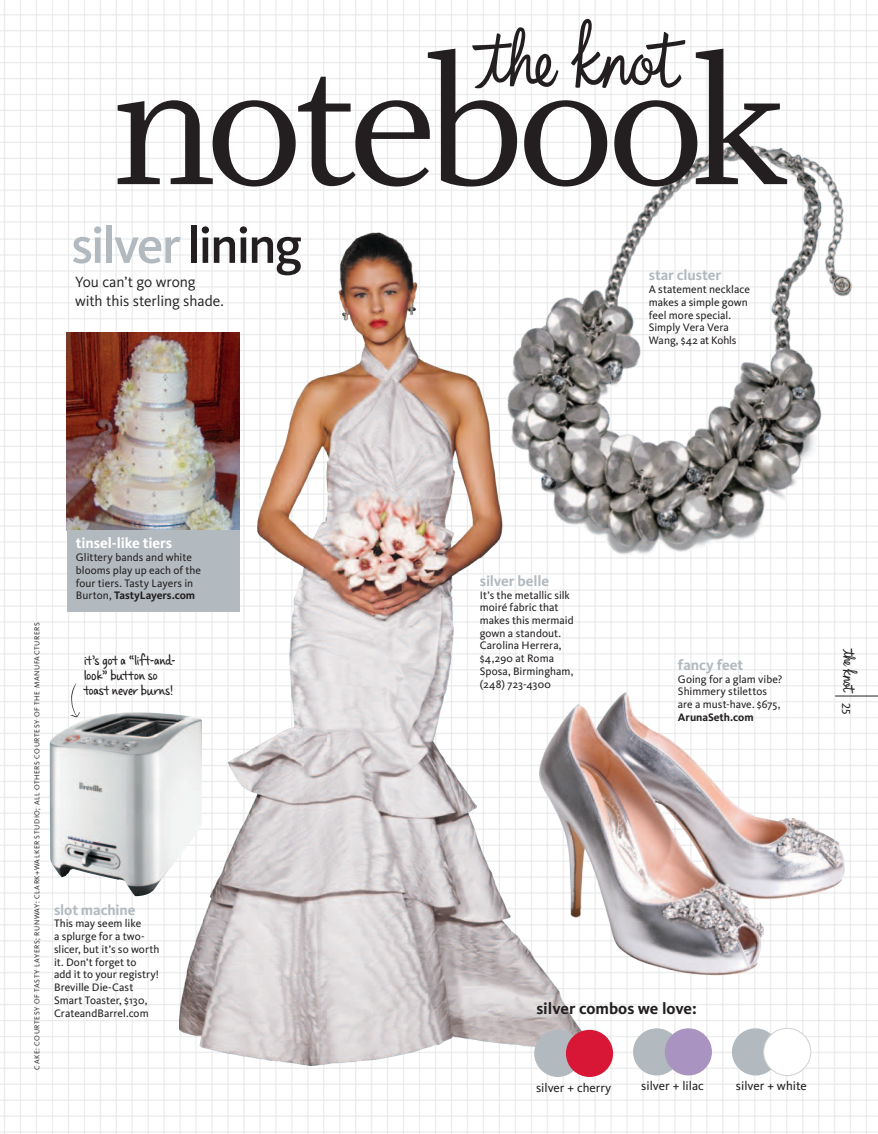
<style>
.page{position:relative;width:878px;height:1134px;background:#fff}
.page>*{position:absolute;margin:0;border:0;box-sizing:border-box;transform-origin:0 0}
.t1{font:201.6px "Whitman Roman LF";letter-spacing:-.035em;color:#231f20}
.t2{font:82.8px "The Knot Logo PS Large Above 36 pt";color:#231f20}
.t3{font:500 52.5px "Kievit";letter-spacing:-.045em;color:#b2bac0}
.t4{font:19.5px/15px "Casino Hand";letter-spacing:-.01em;color:#231f20}
.t5{font:18px "The Knot Logo PS Small Below 36 pt";color:#231f20}
.t6{font:700 16.5px "Kievit";color:#231f20}
.t7{font:15.3px/19.5px "Kievit";color:#231f20}
.t8{font:700 15px "Kievit";letter-spacing:-.005em;color:#b2bac0}
.t9{font:700 15px "Kievit";letter-spacing:-.01em;color:#fff}
.t10{font:12.75px "Kievit";color:#231f20}
.t11{font:12px "Kievit Book SC";color:#231f20}
.t12{font:11.25px/12.8px "Kievit";color:#231f20}
.t13{font:700 11.25px "Kievit";letter-spacing:-.005em;color:#231f20}
.t14{font:7.5px "Kievit";letter-spacing:.075em;color:#231f20}
.s1{color:#231f20}
.s2{font-weight:700}
</style>
<div class="page">
<img style="left:0;top:0;width:878px;height:1134px">
<img style="left:179px;top:204px;width:464px;height:904px">
<img style="left:67px;top:332px;width:172px;height:198px">
<img style="left:50px;top:712px;width:152px;height:185px">
<img style="left:537px;top:692px;width:309px;height:290px">
<hr style="left:835px;top:696px;width:43px;height:1px;background:#231f20">
<svg style="left:71px;top:682px;width:9px;height:36px"></svg>
<div style="left:534px;top:1030px;width:47px;height:47px;background:#b2bac0;border-radius:50%"></div>
<div style="left:566px;top:1030px;width:47px;height:47px;background:#d81635;border-radius:50%"></div>
<div style="left:633px;top:1028px;width:47px;height:47px;background:#b2bac0;border-radius:50%"></div>
<div style="left:664px;top:1028px;width:48px;height:47px;background:#a994c1;border-radius:50%"></div>
<div style="left:731px;top:1028px;width:48px;height:47px;background:#b2bac0;border-radius:50%"></div>
<div style="left:763px;top:1028px;width:47px;height:47px;background:#fff;border-radius:50%"></div>
<div style="left:763px;top:1028px;width:48px;height:48px;border:1px solid #d0d1cf;border-radius:50%"></div>
<div style="left:67px;top:530px;width:172px;height:82px;background:#b2bac0"></div>
<img style="left:490px;top:90px;width:388px;height:497px">
<h2 class="t2" style="left:470px;top:8px;width:218px">k</h2>
<h1 class="t1" style="left:111px;top:12px;width:676px">notebook</h1>
<h3 class="t3" style="left:71px;top:213px;width:233px">silver <span class="s1">lining</span></h3>
<h3 class="t7" style="left:75px;top:272px;width:150px">You can’t go wrong with this sterling shade.</h3>
<h3 class="t8" style="left:648px;top:266px;width:74px">star cluster</h3>
<p class="t12" style="left:648px;top:283px;width:103px">A statement necklace makes a simple gown feel more special.<br>Simply Vera Vera<br>Wang, $42 at Kohls</p>
<p class="t14" style="left:32px;top:1070px;width:449px;rotate:-90deg">cake: courtesy of tasty layers; runway: clark+walker studio; all others courtesy of the manufacturers</p>
<h3 class="t9" style="left:76px;top:534px;width:98px">tinsel-like tiers</h3>
<p class="t12" style="left:76px;top:551px;width:127px">Glittery bands and white blooms play up each of the four tiers. Tasty Layers in<br>Burton, <span class="s2">TastyLayers.com</span></p>
<h3 class="t4" style="left:84px;top:653px;width:94px">it’s got a “lift-and&shy;look” button so toast never burns!</h3>
<h3 class="t8" style="left:54px;top:900px;width:83px">slot machine</h3>
<p class="t12" style="left:54px;top:917px;width:107px">This may seem like<br>a splurge for a two&shy;slicer, but it’s so worth it. Don’t forget to<br>add it to your registry!<br>Breville Die-Cast<br>Smart Toaster, $130,<br>CrateandBarrel.com</p>
<h3 class="t8" style="left:480px;top:572px;width:71px">silver belle</h3>
<p class="t12" style="left:480px;top:588px;width:95px">It’s the metallic silk moiré fabric that makes this mermaid gown a standout.<br>Carolina Herrera, $4,290 at Roma<br>Sposa, Birmingham, (248) 723-4300</p>
<h3 class="t8" style="left:678px;top:656px;width:67px">fancy feet</h3>
<p class="t12" style="left:678px;top:672px;width:106px">Going for a glam vibe?<br>Shimmery stilettos are a must-have. $675,</p>
<p class="t13" style="left:678px;top:710px;width:77px">ArunaSeth.com</p>
<h3 class="t5" style="left:860px;top:648px;width:47px;rotate:90deg">K</h3>
<p class="t11" style="left:853px;top:703px;width:13px;rotate:90deg">25</p>
<h3 class="t6" style="left:536px;top:998px;width:162px">silver combos we love:</h3>
<p class="t10" style="left:536px;top:1080px;width:77px">silver + cherry</p>
<p class="t10" style="left:641px;top:1078px;width:64px">silver + lilac</p>
<p class="t10" style="left:735px;top:1078px;width:72px">silver + white</p>
</div>
